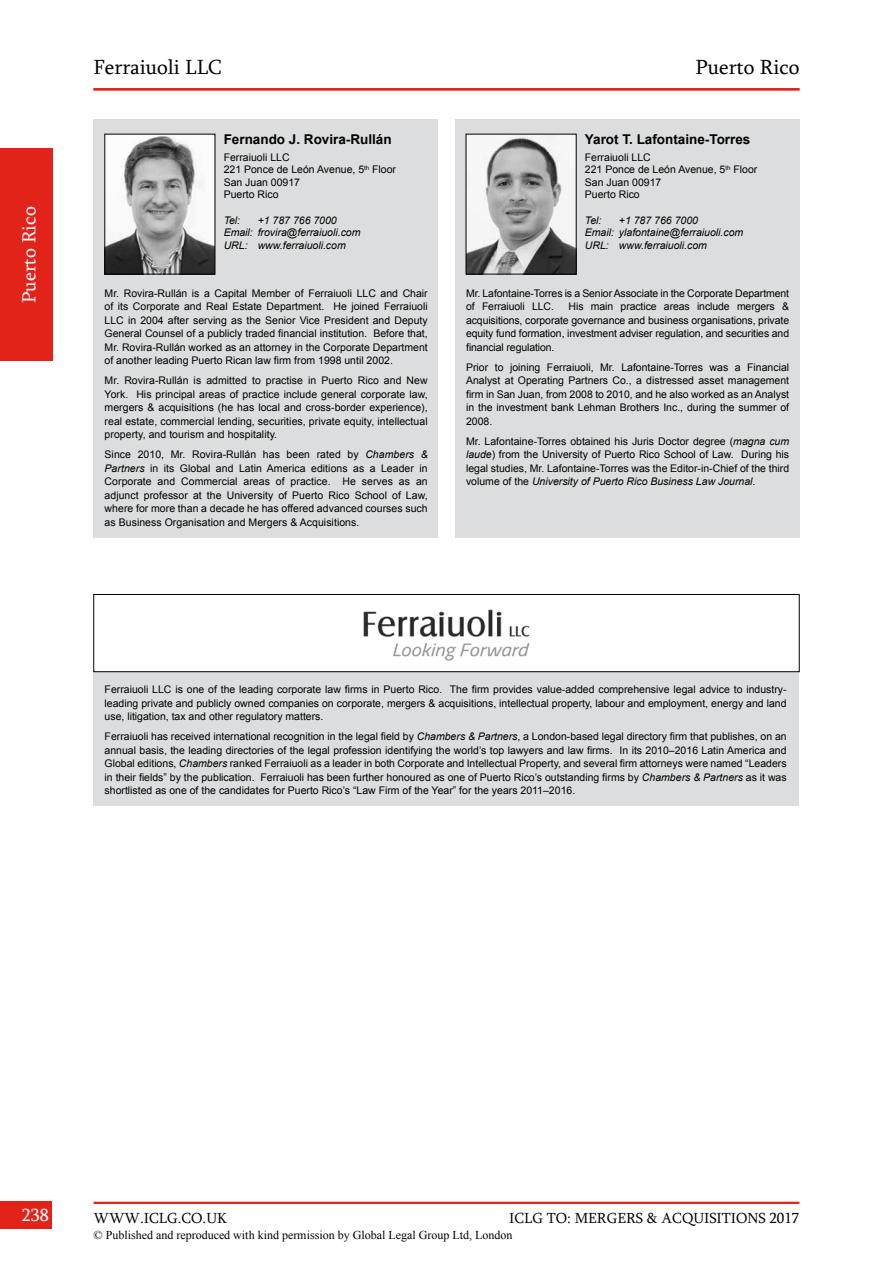
<style>
.page{position:relative;width:893px;height:1263px;background:#fff}
.page>*{position:absolute;margin:0;border:0;box-sizing:border-box;transform-origin:0 0}
.t1{font:21px "Sylfaen";color:#000}
.t2{font:19.5px "Sylfaen";color:#fff}
.t3{font:18px "Sylfaen";color:#fff}
.t4{font:15px "Sylfaen";color:#000}
.t5{font:700 13.5px "Arial";color:#000}
.t6{font:12px "Times New Roman";color:#000}
.t7{font:10.5px/13.5px "Arial";color:#000;text-align:justify}
.t8{font:italic 10.5px/12.6px "Arial";color:#000}
.s1{font-style:italic}
</style>
<div class="page">
<div style="left:0;top:1201px;width:52px;height:28px;background:#e2231a"></div>
<hr style="left:94px;top:1202px;width:705px;height:2px;background:#e2231a">
<div style="left:0;top:148px;width:53px;height:213px;background:#e2231a"></div>
<div style="left:94px;top:119px;width:344px;height:418px;background:#dcddde"></div>
<div style="left:94px;top:672px;width:705px;height:134px;background:#dcddde"></div>
<div style="left:455px;top:119px;width:344px;height:418px;background:#dcddde"></div>
<hr style="left:94px;top:88px;width:705px;height:2px;background:#e2231a">
<img style="left:107px;top:136px;width:106px;height:136px">
<div style="left:105px;top:134px;width:110px;height:140px;border:1px solid #000"></div>
<img style="left:468px;top:136px;width:106px;height:136px">
<div style="left:466px;top:134px;width:110px;height:140px;border:1px solid #000"></div>
<img style="left:363px;top:609px;width:167px;height:52px">
<div style="left:94px;top:594px;width:705px;height:78px;border:1px solid #000"></div>
<h2 class="t2" style="left:16px;top:303px;width:98px;rotate:-90deg">Puerto Rico</h2>
<h1 class="t1" style="left:94px;top:53px;width:130px">Ferraiuoli LLC</h1>
<h1 class="t1" style="left:695px;top:53px;width:106px">Puerto Rico</h1>
<p class="t5" style="left:224px;top:130px;width:170px">Fernando J. Rovira-Rullán</p>
<p class="t7" style="left:224px;top:151px;width:174px;line-height:12.6px;text-align:left">Ferraiuoli LLC<br>221 Ponce de León Avenue, 5<sup>th</sup> Floor<br>San Juan 00917<br>Puerto Rico</p>
<p class="t8" style="left:224px;top:214px;width:18px">Tel:</p>
<p class="t8" style="left:224px;top:214px;width:138px;text-indent:34px">+1 787 766 7000<br>Email: frovira@ferraiuoli.com<br>URL: www.ferraiuoli.com</p>
<p class="t7" style="left:105px;top:286px;width:325px">Mr. Rovira-Rullán is a Capital Member of Ferraiuoli LLC and Chair of its Corporate and Real Estate Department. He joined Ferraiuoli LLC in 2004 after serving as the Senior Vice President and Deputy General Counsel of a publicly traded financial institution. Before that, Mr. Rovira-Rullán worked as an attorney in the Corporate Department of another leading Puerto Rican law firm from 1998 until 2002.</p>
<p class="t7" style="left:105px;top:374px;width:325px">Mr. Rovira-Rullán is admitted to practise in Puerto Rico and New York. His principal areas of practice include general corporate law, mergers &amp; acquisitions (he has local and cross-border experience), real estate, commercial lending, securities, private equity, intellectual property, and tourism and hospitality.</p>
<p class="t7" style="left:105px;top:448px;width:325px">Since 2010, Mr. Rovira-Rullán has been rated by <span class="s1">Chambers &amp; Partners</span> in its Global and Latin America editions as a Leader in Corporate and Commercial areas of practice. He serves as an adjunct professor at the University of Puerto Rico School of Law, where for more than a decade he has offered advanced courses such as Business Organisation and Mergers &amp; Acquisitions.</p>
<p class="t5" style="left:585px;top:130px;width:167px">Yarot T. Lafontaine-Torres</p>
<p class="t7" style="left:585px;top:151px;width:174px;line-height:12.6px;text-align:left">Ferraiuoli LLC<br>221 Ponce de León Avenue, 5<sup>th</sup> Floor<br>San Juan 00917<br>Puerto Rico</p>
<p class="t8" style="left:585px;top:214px;width:18px">Tel:</p>
<p class="t8" style="left:585px;top:214px;width:160px;text-indent:34px">+1 787 766 7000<br>Email: ylafontaine@ferraiuoli.com<br>URL: www.ferraiuoli.com</p>
<p class="t7" style="left:466px;top:286px;width:325px">Mr. Lafontaine-Torres is a Senior Associate in the Corporate Department of Ferraiuoli LLC.</p>
<p class="t7" style="left:466px;top:300px;width:325px;text-indent:103px">His main practice areas include mergers &amp; acquisitions, corporate governance and business organisations, private equity fund formation, investment adviser regulation, and securities and financial regulation.</p>
<p class="t7" style="left:466px;top:360px;width:325px">Prior to joining Ferraiuoli, Mr. Lafontaine-Torres was a Financial Analyst at Operating Partners Co., a distressed asset management firm in San Juan, from 2008 to 2010, and he also worked as an Analyst in the investment bank Lehman Brothers Inc., during the summer of 2008.</p>
<p class="t7" style="left:466px;top:434px;width:325px">Mr. Lafontaine-Torres obtained his Juris Doctor degree (<span class="s1">magna cum laude</span>) from the University of Puerto Rico School of Law. During his legal studies, Mr. Lafontaine-Torres was the Editor-in-Chief of the third volume of the <span class="s1">University of Puerto Rico Business Law Journal</span>.</p>
<p class="t7" style="left:105px;top:683px;width:684px">Ferraiuoli LLC is one of the leading corporate law firms in Puerto Rico. The firm provides value-added comprehensive legal advice to industry&shy;leading private and publicly owned companies on corporate, mergers &amp; acquisitions, intellectual property, labour and employment, energy and land use, litigation, tax and other regulatory matters.</p>
<p class="t7" style="left:105px;top:730px;width:684px">Ferraiuoli has received international recognition in the legal field by <span class="s1">Chambers &amp; Partners</span>, a London-based legal directory firm that publishes, on an annual basis, the leading directories of the legal profession identifying the world’s top lawyers and law firms. In its 2010–2016 Latin America and Global editions, <span class="s1">Chambers</span> ranked Ferraiuoli as a leader in both Corporate and Intellectual Property, and several firm attorneys were named “Leaders in their fields” by the publication. Ferraiuoli has been further honoured as one of Puerto Rico’s outstanding firms by <span class="s1">Chambers &amp; Partners</span> as it was shortlisted as one of the candidates for Puerto Rico’s “Law Firm of the Year” for the years 2011–2016.</p>
<h3 class="t3" style="left:22px;top:1202px;width:29px">238</h3>
<h3 class="t4" style="left:94px;top:1208px;width:135px">WWW.ICLG.CO.UK</h3>
<h3 class="t4" style="left:509px;top:1208px;width:292px">ICLG TO: MERGERS &amp; ACQUISITIONS 2017</h3>
<p class="t6" style="left:94px;top:1227px;width:420px">© Published and reproduced with kind permission by Global Legal Group Ltd, London</p>
</div>
